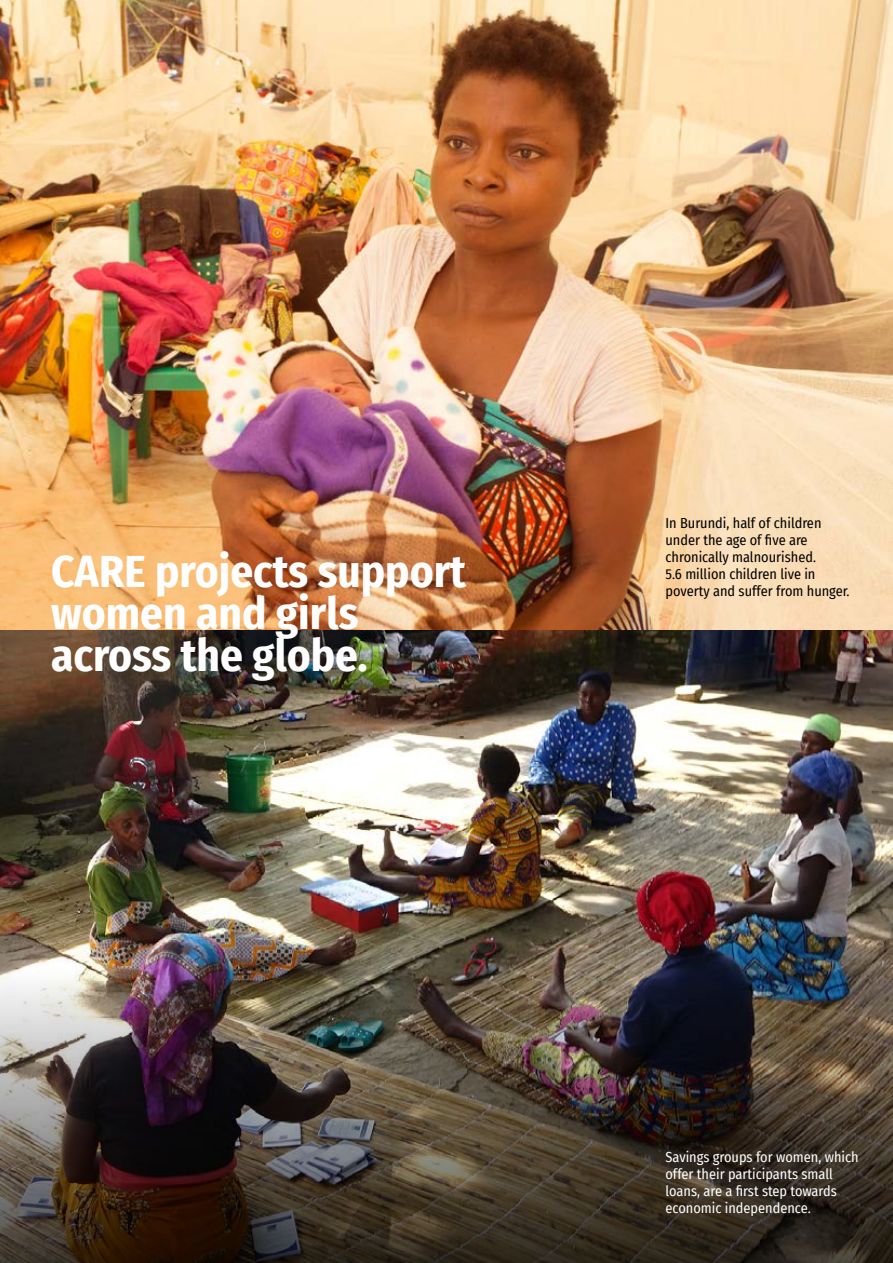
<style>
.page{position:relative;width:893px;height:1263px;background:#fff}
.page>*{position:absolute;margin:0;border:0;box-sizing:border-box;transform-origin:0 0}
.t1{font:700 45px/42px "Fira Sans Condensed";color:#fff}
.t2{font:14.25px/17.1px "Fira Sans Condensed";color:#000}
.t3{font:14.25px/17.1px "Fira Sans Condensed";color:#fff}
</style>
<div class="page">
<img style="left:0;top:629px;width:893px;height:340px">
<img style="left:0;top:969px;width:893px;height:294px">
<img style="left:0;top:0;width:893px;height:629px">
<h1 class="t1" style="left:51px;top:548px;width:416px">CARE projects support women and girls across the globe.</h1>
<p class="t2" style="left:665px;top:514px;width:186px">In Burundi, half of children under the age of five are chronically malnourished.<br>5.6 million children live in poverty and suffer from hunger.</p>
<p class="t3" style="left:665px;top:1147px;width:195px">Savings groups for women, which offer their participants small loans, are a first step towards economic independence.</p>
</div>
